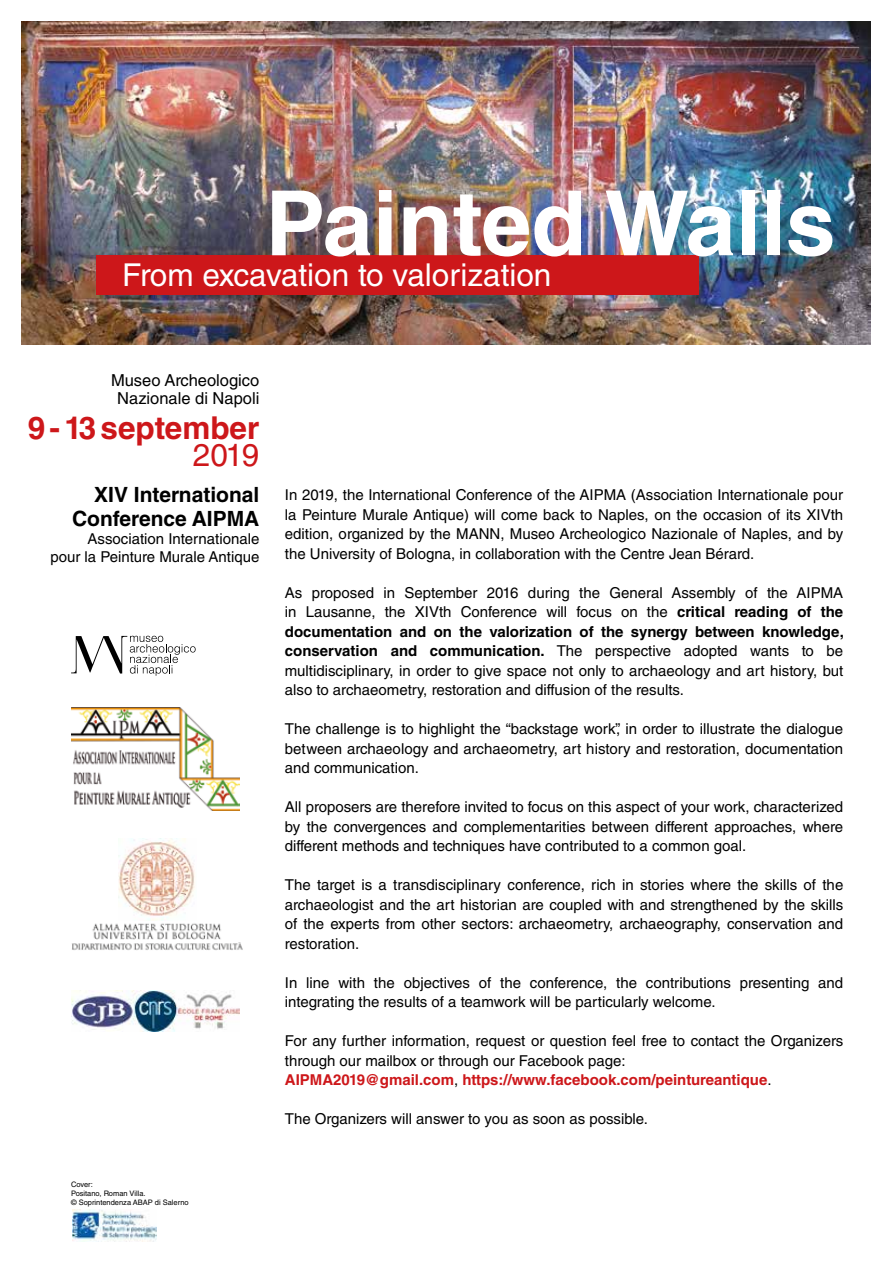
<style>
.page{position:relative;width:893px;height:1263px;background:#fff}
.page>*{position:absolute;margin:0;border:0;box-sizing:border-box;transform-origin:0 0}
.t1{font:700 90px "Helvetica LT Std";color:#fff}
.t2{font:31.5px "Helvetica LT Std";color:#fff}
.t3{font:700 31.5px "Helvetica LT Std";color:#cd171a}
.t4{font:31.5px "Helvetica LT Std";color:#cd171a}
.t5{font:700 21px/24px "Helvetica LT Std";color:#000;text-align:right}
.t6{font:16.5px/18px "Helvetica LT Std";color:#000;text-align:center}
.t7{font:15px/19.5px "Helvetica LT Std";color:#000;text-align:justify}
.t8{font:7.5px/9px "Helvetica LT Std";color:#000}
.s1{font-weight:700}
.s2{font-weight:700;color:#cd171a}
</style>
<div class="page">
<img style="left:21px;top:21px;width:850px;height:323px">
<div style="left:97px;top:255px;width:602px;height:40px;background:#cd171a"></div>
<img style="left:71px;top:707px;width:168px;height:104px">
<svg style="left:71px;top:636px;width:125px;height:40px"></svg>
<img style="left:72px;top:920px;width:171px;height:31px">
<img style="left:118px;top:838px;width:77px;height:82px">
<img style="left:71px;top:991px;width:169px;height:41px">
<img style="left:72px;top:1209px;width:84px;height:33px">
<h1 class="t1" style="left:265px;top:169px;width:572px">Painted Walls</h1>
<h2 class="t2" style="left:122px;top:257px;width:431px">From excavation to valorization</h2>
<p class="t6" style="left:111px;top:371px;width:150px">Museo Archeologico<br>Nazionale di Napoli</p>
<h2 class="t3" style="left:28px;top:408px;width:233px">9 - 13 september</h2>
<h2 class="t4" style="left:193px;top:436px;width:68px">2019</h2>
<h3 class="t5" style="left:72px;top:482px;width:189px">XIV International<br>Conference AIPMA</h3>
<p class="t7" style="left:50px;top:529px;width:210px;line-height:18px;text-align:right">Association Internationale<br>pour la Peinture Murale Antique</p>
<p class="t8" style="left:71px;top:1180px;width:119px">Cover:<br>Positano, Roman Villa.<br>© Soprintendenza ABAP di Salerno</p>
<p class="t7" style="left:285px;top:485px;width:560px">In 2019, the International Conference of the AIPMA (Association Internationale pour la Peinture Murale Antique) will come back to Naples, on the occasion of its XIVth edition, organized by the MANN, Museo Archeologico Nazionale of Naples, and by the University of Bologna, in collaboration with the Centre Jean Bérard.</p>
<p class="t7" style="left:285px;top:583px;width:560px">As proposed in September 2016 during the General Assembly of the AIPMA in Lausanne, the XIVth Conference will focus on the <span class="s1">critical reading of the documentation and on the valorization of the synergy between knowledge, conservation and communication.</span> The perspective adopted wants to be multidisciplinary, in order to give space not only to archaeology and art history, but also to archaeometry, restoration and diffusion of the results.</p>
<p class="t7" style="left:285px;top:719px;width:560px">The challenge is to highlight the “backstage work”, in order to illustrate the dialogue between archaeology and archaeometry, art history and restoration, documentation and communication.</p>
<p class="t7" style="left:285px;top:797px;width:560px">All proposers are therefore invited to focus on this aspect of your work, characterized by the convergences and complementarities between different approaches, where different methods and techniques have contributed to a common goal.</p>
<p class="t7" style="left:285px;top:875px;width:560px">The target is a transdisciplinary conference, rich in stories where the skills of the archaeologist and the art historian are coupled with and strengthened by the skills of the experts from other sectors: archaeometry, archaeography, conservation and restoration.</p>
<p class="t7" style="left:285px;top:973px;width:560px">In line with the objectives of the conference, the contributions presenting and integrating the results of a teamwork will be particularly welcome.</p>
<p class="t7" style="left:285px;top:1031px;width:560px;text-align:left">For any further information, request or question feel free to contact the Organizers through our mailbox or through our Facebook page:<br><span class="s2">AIPMA2019@gmail.com</span>, <span class="s2">https://www.facebook.com/peintureantique</span>.</p>
<p class="t7" style="left:285px;top:1109px;width:365px">The Organizers will answer to you as soon as possible.</p>
</div>
